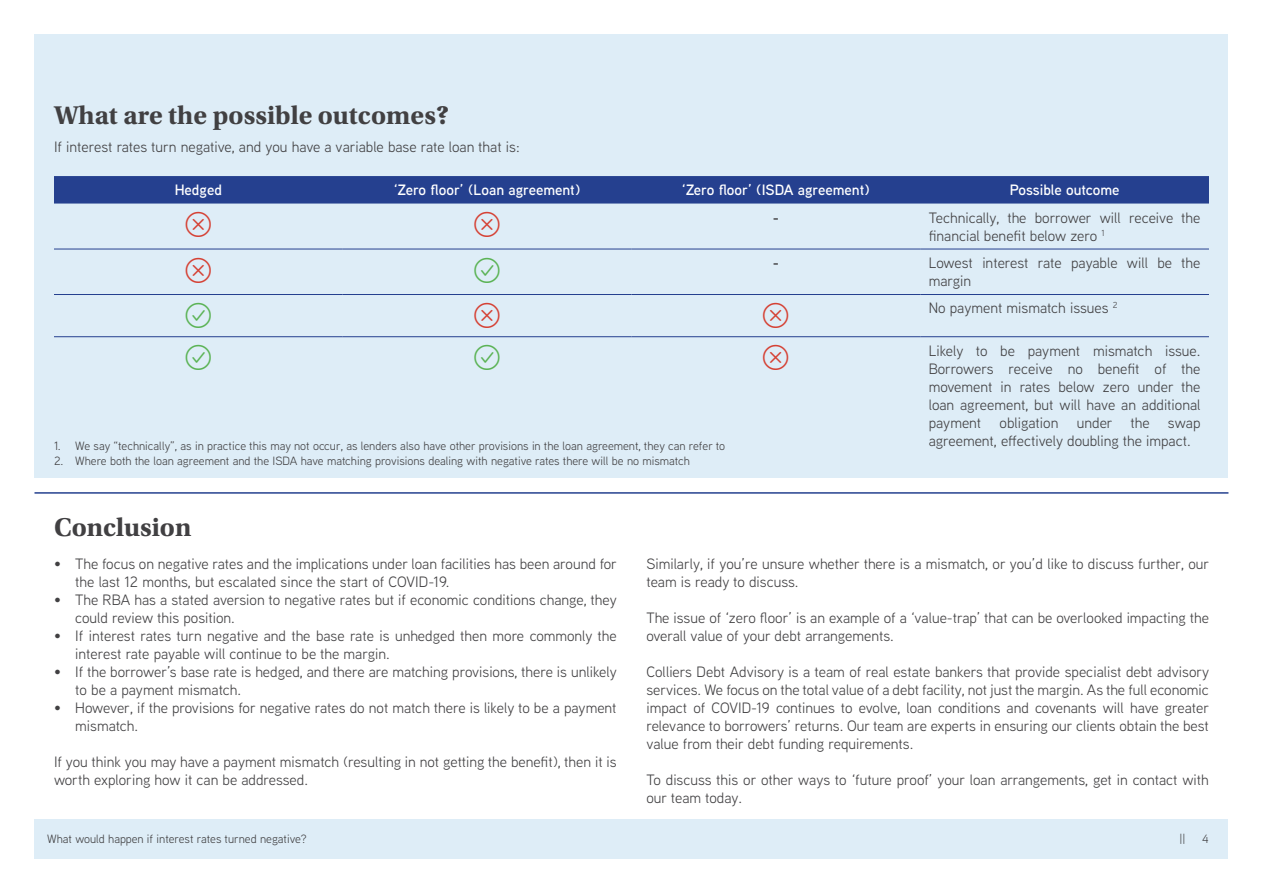
<style>
.page{position:relative;width:1263px;height:893px;background:#fff}
.page>*{position:absolute;margin:0;border:0;box-sizing:border-box;transform-origin:0 0}
.t1{font:700 27px "Utopia Std";color:#414042}
.t2{font:15px/18px "Aaux Next";color:#414042}
.t3{font:600 15px "Aaux Next";color:#fff}
.t4{font:700 15px "Aaux Next";color:#414042}
.t5{font:12px "Aaux Next";color:#414042}
</style>
<div class="page">
<div style="left:34px;top:819px;width:1194px;height:39px;background:#deedf7"></div>
<div style="left:34px;top:34px;width:1194px;height:444px;background:#deedf7"></div>
<hr style="left:34px;top:492px;width:1194px;height:2px;background:#25408f">
<svg style="left:54px;top:176px;width:1155px;height:28px;background:#284390"></svg>
<hr style="left:54px;top:249px;width:289px;height:1px;background:#25408f">
<hr style="left:343px;top:249px;width:288px;height:1px;background:#25408f">
<hr style="left:631px;top:249px;width:289px;height:1px;background:#25408f">
<hr style="left:920px;top:249px;width:289px;height:1px;background:#25408f">
<hr style="left:54px;top:294px;width:289px;height:1px;background:#25408f">
<hr style="left:343px;top:294px;width:288px;height:1px;background:#25408f">
<hr style="left:631px;top:294px;width:289px;height:1px;background:#25408f">
<hr style="left:920px;top:294px;width:289px;height:1px;background:#25408f">
<hr style="left:54px;top:336px;width:289px;height:1px;background:#25408f">
<hr style="left:343px;top:336px;width:288px;height:1px;background:#25408f">
<hr style="left:631px;top:336px;width:289px;height:1px;background:#25408f">
<hr style="left:920px;top:336px;width:289px;height:1px;background:#25408f">
<h1 class="t1" style="left:54px;top:100px;width:397px">What are the possible outcomes?</h1>
<p class="t2" style="left:54px;top:137px;width:467px">If interest rates turn negative, and you have a variable base rate loan that is:</p>
<p class="t3" style="left:175px;top:179px;width:49px">Hedged</p>
<p class="t3" style="left:394px;top:179px;width:188px">‘Zero floor’ (Loan agreement)</p>
<p class="t3" style="left:682px;top:179px;width:189px">‘Zero floor’ (ISDA agreement)</p>
<p class="t3" style="left:1010px;top:179px;width:111px">Possible outcome</p>
<p class="t4" style="left:773px;top:207px;width:8px">-</p>
<p class="t2" style="left:929px;top:208px;width:273px">Technically, the borrower will receive the financial benefit below zero <sup>1</sup></p>
<p class="t4" style="left:773px;top:252px;width:8px">-</p>
<p class="t2" style="left:929px;top:253px;width:273px">Lowest interest rate payable will be the margin</p>
<p class="t2" style="left:929px;top:299px;width:190px">No payment mismatch issues <sup>2</sup></p>
<p class="t2" style="left:929px;top:341px;width:273px;text-align:justify">Likely to be payment mismatch issue.<br>Borrowers receive no benefit of the movement in rates below zero under the loan agreement, but will have an additional payment obligation under the swap agreement, effectively doubling the impact.</p>
<p class="t5" style="left:54px;top:438px;width:673px">1. We say “technically”, as in practice this may not occur, as lenders also have other provisions in the loan agreement, they can refer to</p>
<p class="t5" style="left:54px;top:452px;width:637px">2. Where both the loan agreement and the ISDA have matching provisions dealing with negative rates there will be no mismatch</p>
<h1 class="t1" style="left:54px;top:511px;width:139px">Conclusion</h1>
<p class="t2" style="left:75px;top:554px;width:543px;text-indent:-21px">• The focus on negative rates and the implications under loan facilities has been around for the last 12 months, but escalated since the start of COVID-19.</p>
<p class="t2" style="left:75px;top:590px;width:543px;text-indent:-21px">• The RBA has a stated aversion to negative rates but if economic conditions change, they could review this position.</p>
<p class="t2" style="left:75px;top:626px;width:543px;text-indent:-21px">• If interest rates turn negative and the base rate is unhedged then more commonly the interest rate payable will continue to be the margin.</p>
<p class="t2" style="left:75px;top:662px;width:543px;text-indent:-21px">• If the borrower’s base rate is hedged, and there are matching provisions, there is unlikely to be a payment mismatch.</p>
<p class="t2" style="left:75px;top:698px;width:543px;text-indent:-21px">• However, if the provisions for negative rates do not match there is likely to be a payment mismatch.</p>
<p class="t2" style="left:54px;top:752px;width:564px">If you think you may have a payment mismatch (resulting in not getting the benefit), then it is worth exploring how it can be addressed.</p>
<p class="t2" style="left:646px;top:554px;width:564px">Similarly, if you’re unsure whether there is a mismatch, or you’d like to discuss further, our team is ready to discuss.</p>
<p class="t2" style="left:646px;top:608px;width:564px">The issue of ‘zero floor’ is an example of a ‘value-trap’ that can be overlooked impacting the overall value of your debt arrangements.</p>
<p class="t2" style="left:646px;top:662px;width:564px;text-align:justify">Colliers Debt Advisory is a team of real estate bankers that provide specialist debt advisory services. We focus on the total value of a debt facility, not just the margin. As the full economic impact of COVID-19 continues to evolve, loan conditions and covenants will have greater relevance to borrowers’ returns. Our team are experts in ensuring our clients obtain the best value from their debt funding requirements.</p>
<p class="t2" style="left:646px;top:770px;width:564px">To discuss this or other ways to ‘future proof’ your loan arrangements, get in contact with our team today.</p>
<p class="t5" style="left:47px;top:831px;width:261px">What would happen if interest rates turned negative?</p>
<p class="t5" style="left:1179px;top:831px;width:7px">||</p>
<p class="t5" style="left:1202px;top:831px;width:8px">4</p>
</div>
